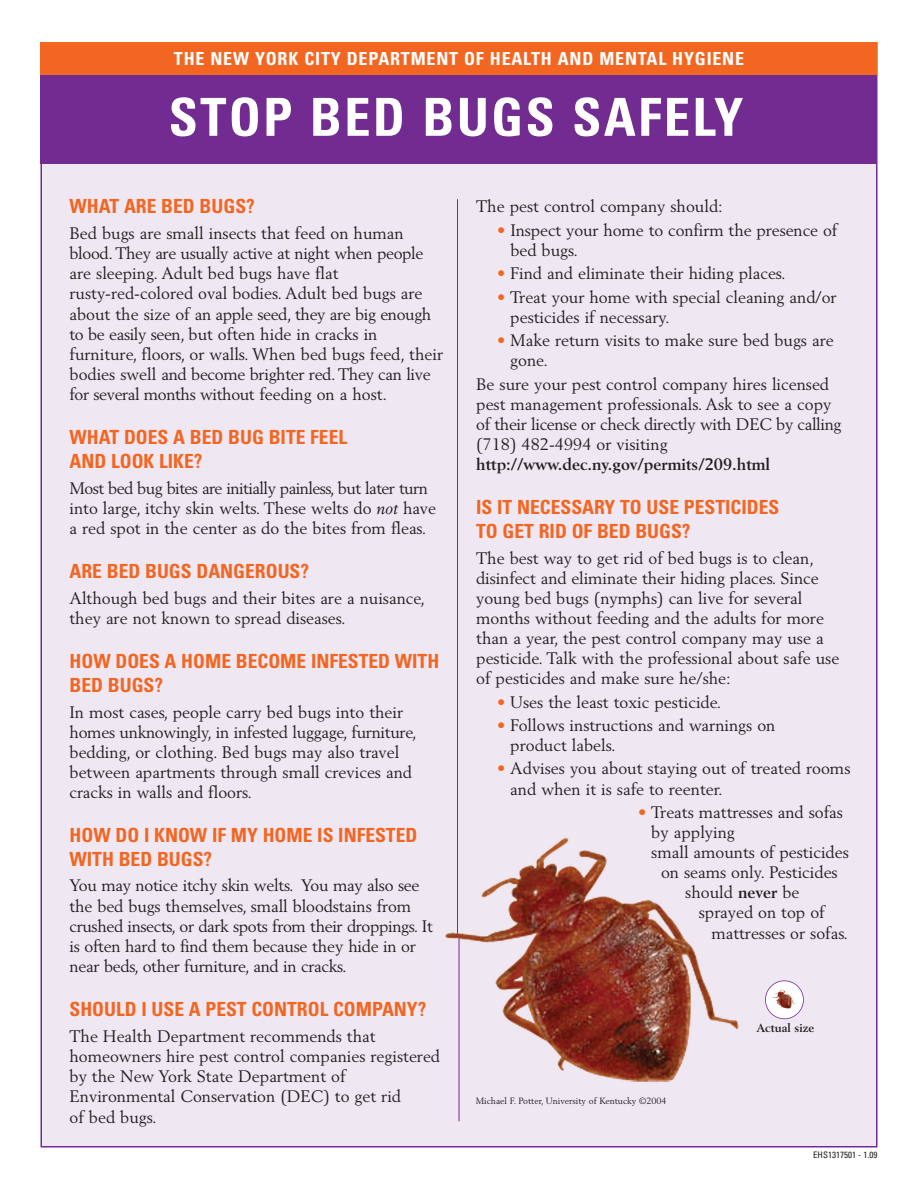
<style>
.page{position:relative;width:918px;height:1188px;background:#fff}
.page>*{position:absolute;margin:0;border:0;box-sizing:border-box;transform-origin:0 0}
.t1{font:700 condensed 52.5px "Univers";letter-spacing:.045em;color:#fff}
.t2{font:700 condensed 19.5px/23.4px "Univers";color:#f36621}
.t3{font:700 condensed 18px "Univers";letter-spacing:.045em;color:#fff}
.t4{font:16.5px/20.1px "Berling";color:#231f20}
.t5{font:700 16.5px "Berling";color:#231f20}
.t6{font:700 12px "Berling";color:#231f20}
.t7{font:9px "Berling";color:#231f20}
.t8{font:condensed 9px "Univers";color:#231f20}
.s1{font-style:italic}
.s2{color:#f36621}
.s3{font-weight:700}
</style>
<div class="page">
<div style="left:43px;top:164px;width:832px;height:981px;background:#efe8f3"></div>
<hr style="left:457px;top:199px;width:1px;height:735px;background:#722b91">
<hr style="left:459px;top:938px;width:1px;height:183px;background:#722b91">
<div style="left:40px;top:42px;width:838px;height:122px;background:#722b91"></div>
<div style="left:40px;top:42px;width:838px;height:32px;background:#f36621"></div>
<div style="left:766px;top:981px;width:37px;height:37px;background:#fff;border-radius:50%"></div>
<div style="left:765px;top:980px;width:39px;height:39px;border:2px solid #722b91;border-radius:50%"></div>
<img style="left:772px;top:989px;width:23px;height:20px">
<p class="t3" style="left:174px;top:52px;width:572px">THE NEW YORK CITY DEPARTMENT OF HEALTH AND MENTAL HYGIENE</p>
<h1 class="t1" style="left:169px;top:98px;width:576px">STOP BED BUGS SAFELY</h1>
<p class="t2" style="left:70px;top:197px;width:187px">WHAT ARE BED BUGS?</p>
<p class="t4" style="left:70px;top:224px;width:375px">Bed bugs are small insects that feed on human blood. They are usually active at night when people are sleeping. Adult bed bugs have flat rusty-red-colored oval bodies. Adult bed bugs are about the size of an apple seed, they are big enough to be easily seen, but often hide in cracks in furniture, floors, or walls. When bed bugs feed, their bodies swell and become brighter red. They can live for several months without feeding on a host.</p>
<p class="t2" style="left:70px;top:428px;width:279px">WHAT DOES A BED BUG BITE FEEL<br>AND LOOK LIKE?</p>
<p class="t4" style="left:70px;top:479px;width:368px">Most bed bug bites are initially painless, but later turn into large, itchy skin welts. These welts do <span class="s1">not</span> have a red spot in the center as do the bites from fleas.</p>
<p class="t2" style="left:70px;top:562px;width:241px">ARE BED BUGS DANGEROUS?</p>
<p class="t4" style="left:70px;top:589px;width:357px">Although bed bugs and their bites are a nuisance, they are not known to spread diseases.</p>
<p class="t2" style="left:70px;top:652px;width:371px">HOW DOES A HOME BECOME INFESTED WITH<br>BED BUGS?</p>
<p class="t4" style="left:70px;top:703px;width:349px">In most cases, people carry bed bugs into their homes unknowingly, in infested luggage, furniture, bedding, or clothing. Bed bugs may also travel between apartments through small crevices and cracks in walls and floors.</p>
<p class="t2" style="left:70px;top:826px;width:349px">HOW DO I KNOW IF MY HOME IS INFESTED<br>WITH BED BUGS?</p>
<p class="t4" style="left:70px;top:877px;width:365px">You may notice itchy skin welts. You may also see the bed bugs themselves, small bloodstains from crushed insects, or dark spots from their droppings. It is often hard to find them because they hide in or near beds, other furniture, and in cracks.</p>
<p class="t2" style="left:70px;top:1000px;width:358px">SHOULD I USE A PEST CONTROL COMPANY?</p>
<p class="t4" style="left:70px;top:1027px;width:372px">The Health Department recommends that homeowners hire pest control companies registered by the New York State Department of Environmental Conservation (DEC) to get rid<br>of bed bugs.</p>
<p class="t4" style="left:476px;top:198px;width:248px">The pest control company should:</p>
<p class="t4" style="left:510px;top:221px;width:329px;text-indent:-13px"><span class="s2">•</span> Inspect your home to confirm the presence of bed bugs.</p>
<p class="t4" style="left:497px;top:265px;width:290px"><span class="s2">•</span> Find and eliminate their hiding places.</p>
<p class="t4" style="left:510px;top:288px;width:328px;text-indent:-13px"><span class="s2">•</span> Treat your home with special cleaning and/or pesticides if necessary.</p>
<p class="t4" style="left:510px;top:331px;width:325px;text-indent:-13px"><span class="s2">•</span> Make return visits to make sure bed bugs are gone.</p>
<p class="t4" style="left:476px;top:375px;width:367px">Be sure your pest control company hires licensed pest management professionals. Ask to see a copy of their license or check directly with DEC by calling (718) 482-4994 or visiting</p>
<p class="t5" style="left:476px;top:457px;width:295px">http://www.dec.ny.gov/permits/209.html</p>
<p class="t2" style="left:476px;top:498px;width:305px">IS IT NECESSARY TO USE PESTICIDES<br>TO GET RID OF BED BUGS?</p>
<p class="t4" style="left:476px;top:549px;width:365px">The best way to get rid of bed bugs is to clean, disinfect and eliminate their hiding places. Since young bed bugs (nymphs) can live for several months without feeding and the adults for more than a year, the pest control company may use a pesticide. Talk with the professional about safe use of pesticides and make sure he/she:</p>
<p class="t4" style="left:497px;top:693px;width:226px"><span class="s2">•</span> Uses the least toxic pesticide.</p>
<p class="t4" style="left:510px;top:716px;width:267px;text-indent:-13px"><span class="s2">•</span> Follows instructions and warnings on product labels.</p>
<p class="t4" style="left:510px;top:760px;width:342px;text-indent:-13px"><span class="s2">•</span> Advises you about staying out of treated rooms and when it is safe to reenter.</p>
<p class="t4" style="left:638px;top:803px;width:206px"><span class="s2">•</span> Treats mattresses and sofas</p>
<p class="t4" style="left:651px;top:823px;width:85px">by applying</p>
<p class="t4" style="left:651px;top:843px;width:199px">small amounts of pesticides</p>
<p class="t4" style="left:661px;top:863px;width:178px">on seams only. Pesticides</p>
<p class="t4" style="left:685px;top:884px;width:116px">should <span class="s3">never</span> be</p>
<p class="t4" style="left:699px;top:904px;width:128px">sprayed on top of</p>
<p class="t4" style="left:711px;top:924px;width:138px">mattresses or sofas.</p>
<p class="t7" style="left:476px;top:1097px;width:192px">Michael F. Potter, University of Kentucky ©2004</p>
<p class="t6" style="left:756px;top:1023px;width:59px">Actual size</p>
<p class="t8" style="left:813px;top:1151px;width:66px">EHS1317501 - 1.09</p>
</div>
